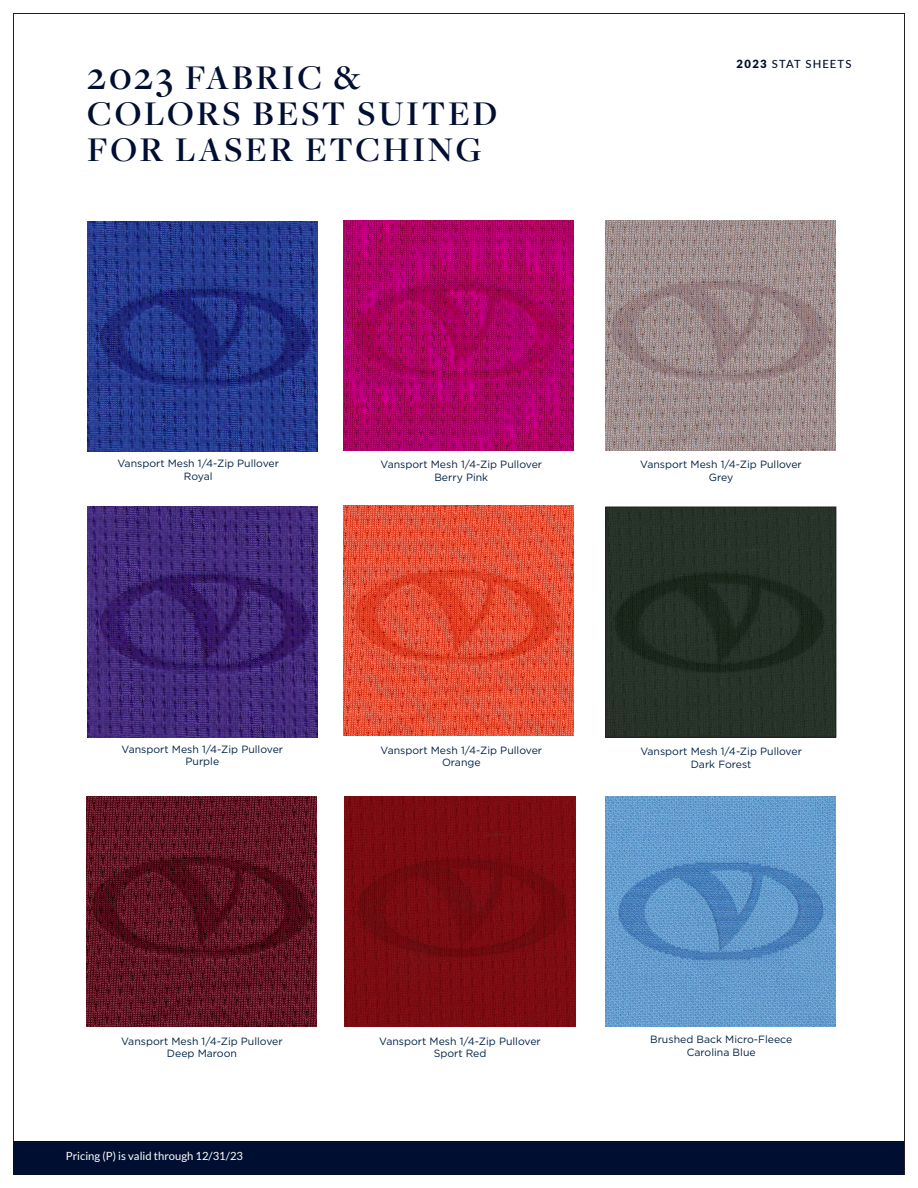
<style>
.page{position:relative;width:918px;height:1188px;background:#fff}
.page>*{position:absolute;margin:0;border:0;box-sizing:border-box;transform-origin:0 0}
.t1{font:600 36px/36px "Freight Disp Pro";letter-spacing:.075em;color:#000e31}
.t2{font:11.25px "Lato";color:#fff}
.t3{font:500 11.25px "Lato";letter-spacing:.095em;color:#000e31}
.t4{font:900 11.25px "Lato";color:#000e31}
.Copy_Under_Images{font:10.5px/12.6px "Gotham HTF";color:#002245;text-align:center}
.t5{font:10.5px "Lato";letter-spacing:.03em;color:#fff}
.s1{font-size:40.5px}
.s2{font-weight:900}
</style>
<div class="page">
<div style="left:14px;top:1141px;width:890px;height:33px;background:#000e31"></div>
<img style="left:606px;top:220px;width:230px;height:230px">
<img style="left:86px;top:796px;width:231px;height:230px">
<img style="left:344px;top:220px;width:230px;height:230px">
<img style="left:344px;top:505px;width:230px;height:230px">
<img style="left:345px;top:796px;width:230px;height:230px">
<img style="left:608px;top:509px;width:226px;height:226px">
<div style="left:606px;top:507px;width:230px;height:230px;border:1px solid #231f20"></div>
<img style="left:87px;top:507px;width:230px;height:230px">
<img style="left:87px;top:221px;width:230px;height:231px">
<img style="left:606px;top:796px;width:230px;height:230px">
<p class="t1" style="left:87px;top:59px;width:411px"><span class="s1">2023</span> FABRIC &amp;<br>COLORS BEST SUITED<br>FOR LASER ETCHING</p>
<p class="t3" style="left:737px;top:56px;width:117px"><span class="s2">2023</span> STAT SHEETS</p>
<p class="t4" style="left:760px;top:57px;width:8px">2</p>
<p class="Copy_Under_Images" style="left:117px;top:457px;width:163px">Vansport Mesh 1/4-Zip Pullover</p>
<p class="Copy_Under_Images" style="left:184px;top:470px;width:30px">Royal</p>
<p class="Copy_Under_Images" style="left:381px;top:458px;width:163px">Vansport Mesh 1/4-Zip Pullover</p>
<p class="Copy_Under_Images" style="left:434px;top:471px;width:55px">Berry Pink</p>
<p class="Copy_Under_Images" style="left:640px;top:458px;width:163px">Vansport Mesh 1/4-Zip Pullover</p>
<p class="Copy_Under_Images" style="left:709px;top:471px;width:26px">Grey</p>
<p class="Copy_Under_Images" style="left:122px;top:742px;width:163px">Vansport Mesh 1/4-Zip Pullover</p>
<p class="Copy_Under_Images" style="left:186px;top:755px;width:35px">Purple</p>
<p class="Copy_Under_Images" style="left:381px;top:744px;width:163px">Vansport Mesh 1/4-Zip Pullover</p>
<p class="Copy_Under_Images" style="left:442px;top:756px;width:40px">Orange</p>
<p class="Copy_Under_Images" style="left:640px;top:745px;width:163px">Vansport Mesh 1/4-Zip Pullover</p>
<p class="Copy_Under_Images" style="left:691px;top:758px;width:62px">Dark Forest</p>
<p class="Copy_Under_Images" style="left:121px;top:1034px;width:163px">Vansport Mesh 1/4-Zip Pullover</p>
<p class="Copy_Under_Images" style="left:167px;top:1047px;width:72px">Deep Maroon</p>
<p class="t2" style="left:66px;top:1150px;width:179px">Pricing (P) is valid through 12/31/23</p>
<p class="t5" style="left:71px;top:1152px;width:182px">Net pricing is valid through 12/31/22</p>
<p class="Copy_Under_Images" style="left:379px;top:1034px;width:163px">Vansport Mesh 1/4-Zip Pullover</p>
<p class="Copy_Under_Images" style="left:434px;top:1047px;width:54px">Sport Red</p>
<p class="Copy_Under_Images" style="left:650px;top:1033px;width:144px">Brushed Back Micro-Fleece<br>Carolina Blue</p>
</div>
